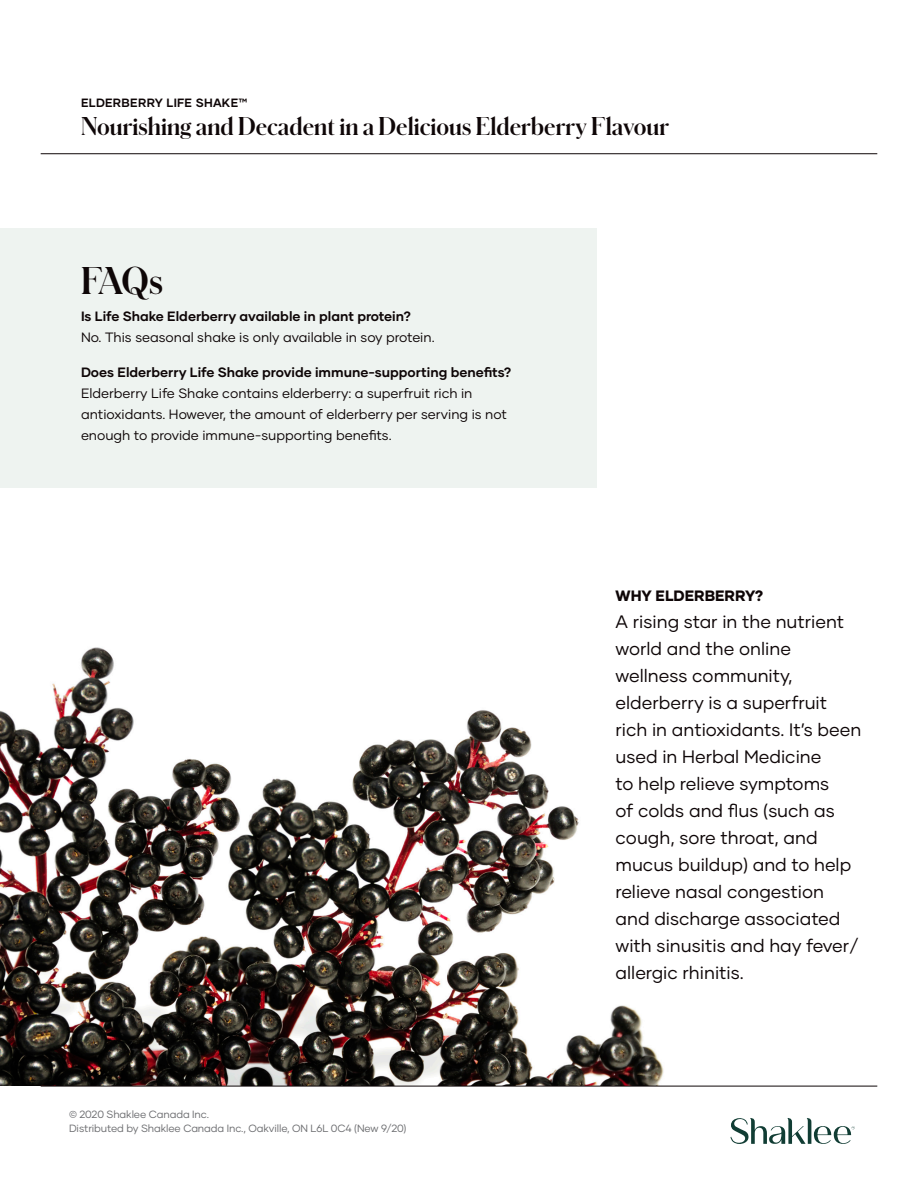
<style>
.page{position:relative;width:918px;height:1188px;background:#fff}
.page>*{position:absolute;margin:0;border:0;box-sizing:border-box;transform-origin:0 0}
.t1{font:700 36px "Schnyder S";color:#0e0607}
.Top_Header_Secondary{font:700 24px "Schnyder S";color:#0e0607}
.Intro_Body{font:18px/27px "Gilmer";color:#0e0607}
.Intro_Body-2{font:800 15px "Gilmer";color:#0e0607}
.Body{font:13.5px/21px "Gilmer";color:#0e0607}
.Body-2{font:700 13.5px "Gilmer";color:#0e0607}
.Top_Header_Secondary-2{font:700 12px "Gilmer";letter-spacing:.025em;color:#0e0607}
.t2{font:10.5px "Gilmer";letter-spacing:-.01em;color:#6c6d70}
</style>
<div class="page">
<hr style="left:41px;top:153px;width:836px;height:1px;background:#0e0607">
<div style="left:0;top:229px;width:597px;height:259px;background:#eef3f0"></div>
<img style="left:0;top:647px;width:666px;height:439px">
<hr style="left:41px;top:1086px;width:836px;height:1px;background:#0e0607">
<svg style="left:730px;top:1118px;width:125px;height:26px"></svg>
<p class="Top_Header_Secondary-2" style="left:81px;top:95px;width:168px">ELDERBERRY LIFE SHAKE™</p>
<p class="Top_Header_Secondary" style="left:81px;top:108px;width:590px">Nourishing and Decadent in a Delicious Elderberry Flavour</p>
<h2 class="t1" style="left:81px;top:254px;width:84px">FAQs</h2>
<p class="Body-2" style="left:81px;top:308px;width:332px">Is Life Shake Elderberry available in plant protein?</p>
<p class="Body" style="left:81px;top:327px;width:355px">No. This seasonal shake is only available in soy protein.</p>
<p class="Body-2" style="left:81px;top:364px;width:432px">Does Elderberry Life Shake provide immune-supporting benefits?</p>
<p class="Body" style="left:81px;top:383px;width:428px">Elderberry Life Shake contains elderberry: a superfruit rich in antioxidants. However, the amount of elderberry per serving is not enough to provide immune-supporting benefits.</p>
<p class="t2" style="left:69px;top:1108px;width:141px">© 2020 Shaklee Canada Inc.</p>
<p class="t2" style="left:69px;top:1122px;width:339px">Distributed by Shaklee Canada Inc., Oakville, ON L6L 0C4 (New 9/20)</p>
<p class="Intro_Body-2" style="left:616px;top:586px;width:149px">WHY ELDERBERRY?</p>
<p class="Intro_Body" style="left:616px;top:608px;width:247px">A rising star in the nutrient world and the online wellness community, elderberry is a superfruit rich in antioxidants. It’s been used in Herbal Medicine<br>to help relieve symptoms<br>of colds and flus (such as cough, sore throat, and mucus buildup) and to help relieve nasal congestion and discharge associated with sinusitis and hay fever/ allergic rhinitis.</p>
</div>
